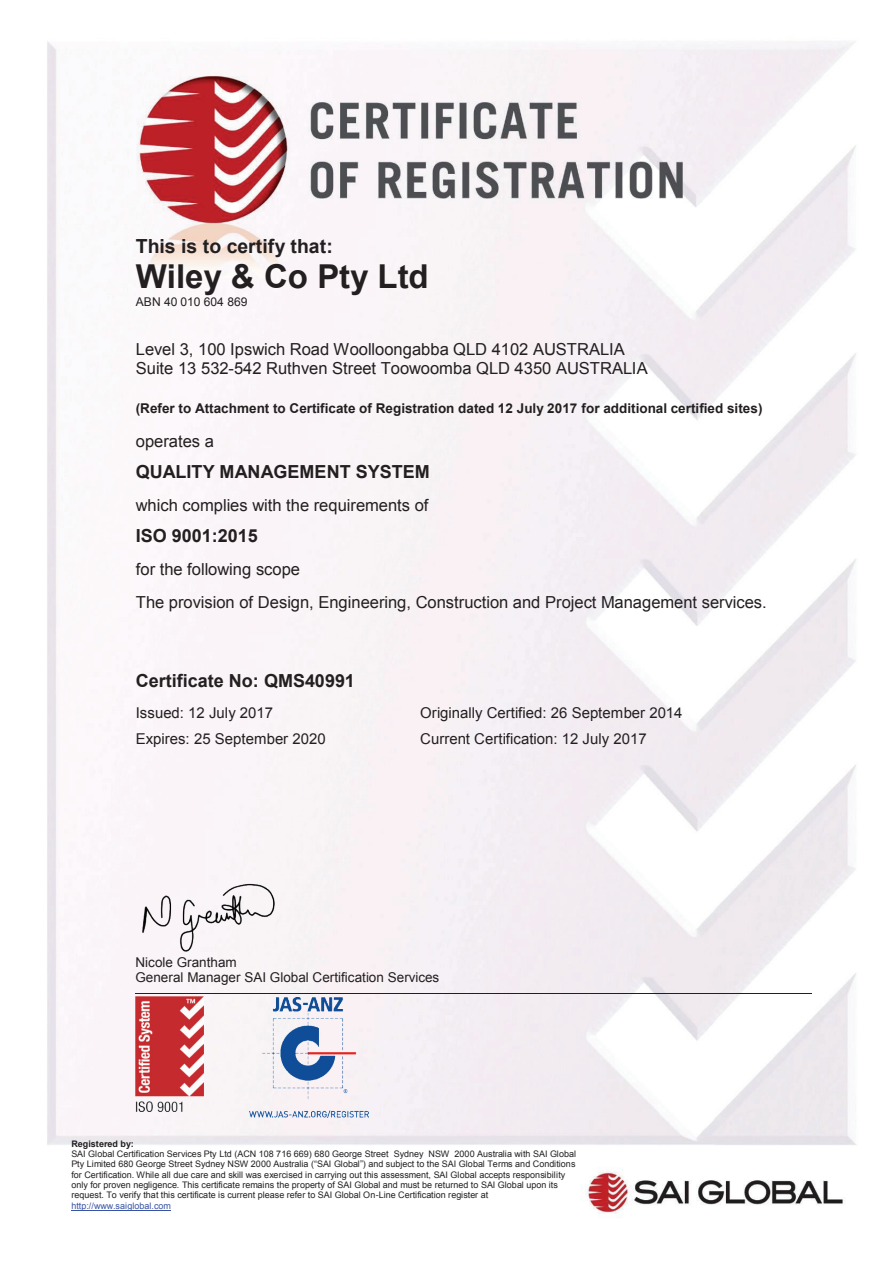
<style>
.page{position:relative;width:893px;height:1263px;background:#fff}
.page>*{position:absolute;margin:0;border:0;box-sizing:border-box;transform-origin:0 0}
.t1{font:700 33px "Arial";color:#231f20}
.t2{font:700 19.5px "Arial";color:#231f20}
.t3{font:700 18px "Arial";color:#231f20}
.t4{font:16.5px/18.9px "Arial";color:#231f20}
.t5{font:15px "Arial";color:#231f20}
.t6{font:700 13.5px "Arial";color:#231f20}
.t7{font:13.5px/15.3px "Arial";color:#231f20}
.t8{font:12px "Arial";letter-spacing:-.005em;color:#231f20}
.t9{font:9px/10.4px "Arial";letter-spacing:.005em;color:#231f20}
.t10{font:9px "Arial";letter-spacing:.005em;color:#3853a3}
.t11{font:700 9px "Arial";color:#231f20}
</style>
<div class="page">
<img style="left:47px;top:41px;width:810px;height:1177px">
<hr style="left:71px;top:1210px;width:100px;height:1px;background:#3853a3">
<hr style="left:135px;top:993px;width:677px;height:1px;background:#231f20">
<img style="left:135px;top:880px;width:143px;height:73px">
<img style="left:136px;top:997px;width:67px;height:115px">
<img style="left:250px;top:997px;width:118px;height:120px">
<h2 class="t2" style="left:136px;top:232px;width:198px">This is to certify that:</h2>
<h1 class="t1" style="left:136px;top:253px;width:294px">Wiley &amp; Co Pty Ltd</h1>
<h3 class="t8" style="left:136px;top:294px;width:113px">ABN 40 010 604 869</h3>
<h3 class="t4" style="left:136px;top:340px;width:513px">Level 3, 100 Ipswich Road Woolloongabba QLD 4102 AUSTRALIA<br>Suite 13 532-542 Ruthven Street Toowoomba QLD 4350 AUSTRALIA</h3>
<h3 class="t6" style="left:136px;top:399px;width:628px">(Refer to Attachment to Certificate of Registration dated 12 July 2017 for additional certified sites)</h3>
<h3 class="t4" style="left:136px;top:432px;width:80px">operates a</h3>
<h3 class="t3" style="left:136px;top:459px;width:295px">QUALITY MANAGEMENT SYSTEM</h3>
<h3 class="t4" style="left:136px;top:496px;width:294px">which complies with the requirements of</h3>
<h3 class="t3" style="left:136px;top:523px;width:124px">ISO 9001:2015</h3>
<h3 class="t4" style="left:136px;top:553px;width:632px;line-height:32.7px">for the following scope<br>The provision of Design, Engineering, Construction and Project Management services.</h3>
<h3 class="t3" style="left:136px;top:667px;width:221px">Certificate No: QMS40991</h3>
<h3 class="t5" style="left:136px;top:703px;width:139px">Issued: 12 July 2017</h3>
<h3 class="t5" style="left:420px;top:703px;width:264px">Originally Certified: 26 September 2014</h3>
<h3 class="t5" style="left:136px;top:729px;width:191px">Expires: 25 September 2020</h3>
<h3 class="t5" style="left:420px;top:729px;width:228px">Current Certification: 12 July 2017</h3>
<h3 class="t7" style="left:135px;top:954px;width:305px">Nicole Grantham<br>General Manager SAI Global Certification Services</h3>
<p class="t11" style="left:71px;top:1137px;width:64px">Registered by:</p>
<p class="t9" style="left:71px;top:1148px;width:506px">SAI Global Certification Services Pty Ltd (ACN 108 716 669) 680 George Street Sydney NSW 2000 Australia with SAI Global Pty Limited 680 George Street Sydney NSW 2000 Australia (“SAI Global”) and subject to the SAI Global Terms and Conditions for Certification. While all due care and skill was exercised in carrying out this assessment, SAI Global accepts responsibility only for proven negligence. This certificate remains the property of SAI Global and must be returned to SAI Global upon its request. To verify that this certificate is current please refer to SAI Global On-Line Certification register at</p>
<p class="t10" style="left:71px;top:1199px;width:101px">http://www.saiglobal.com</p>
</div>
